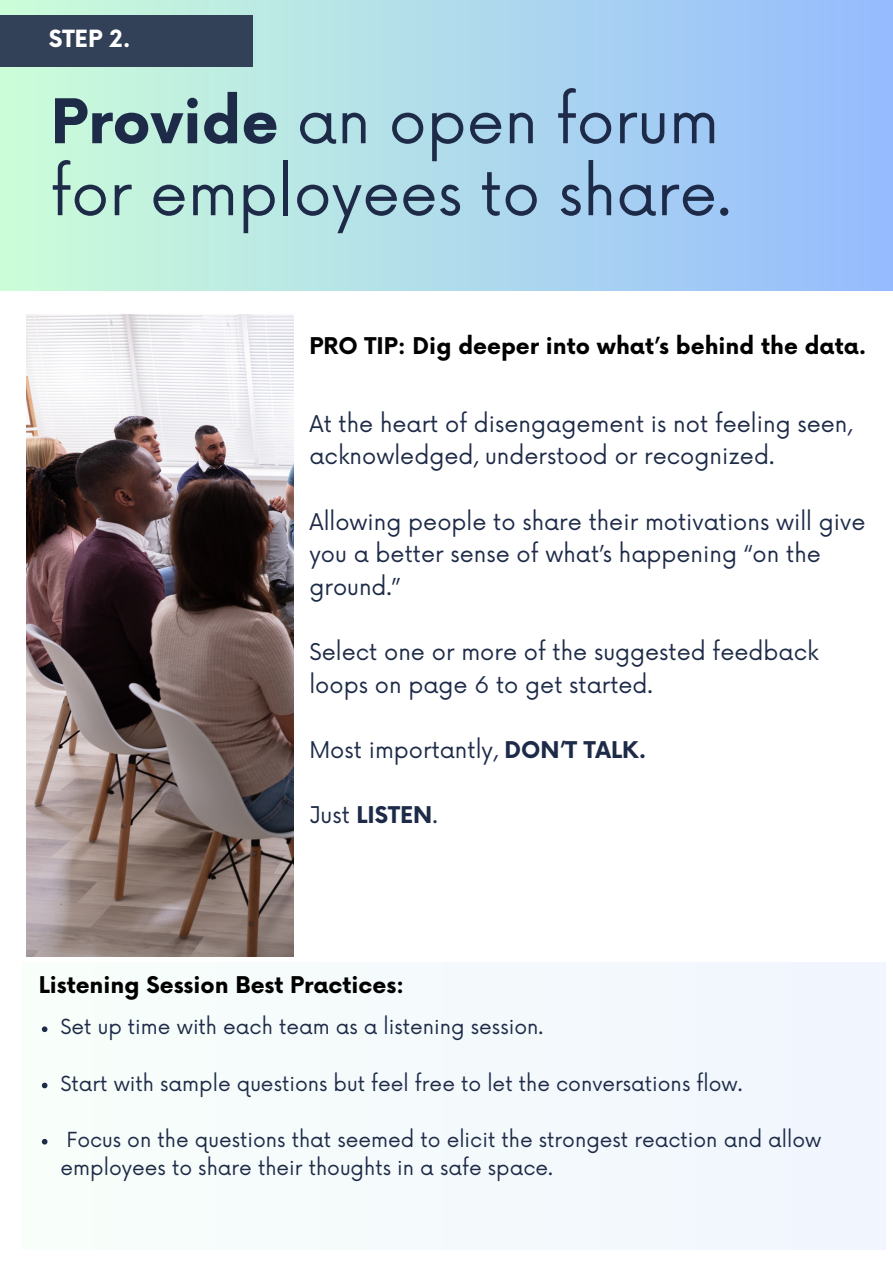
<style>
.page{position:relative;width:893px;height:1264px;background:#fff}
.page>*{position:absolute;margin:0;border:0;box-sizing:border-box;transform-origin:0 0}
.t1{font:60px/72px "Now";color:#1e2b48}
.t2{font:700 23.1px "Now";color:#fff}
.t3{font:22.5px/32.5px "Now";color:#1e2b48}
.t4{font:700 22.5px "Now";color:#000}
.t5{font:700 22.5px "Now";color:#1e2b48}
.t6{font:20.25px/28px "Now";color:#1e2b48}
.s1{font-weight:700}
.s2{font-weight:400}
</style>
<div class="page">
<div style="left:0;top:0;width:892px;height:291px;background:linear-gradient(to right,#cbfcd8,#96bbfe)"></div>
<div style="left:22px;top:962px;width:863px;height:286px;background:#f4fafc"></div>
<img style="left:26px;top:314px;width:268px;height:642px">
<div style="left:0;top:15px;width:253px;height:51px;background:#324158"></div>
<svg style="left:42px;top:1026px;width:5px;height:6px"></svg>
<svg style="left:42px;top:1082px;width:5px;height:6px"></svg>
<svg style="left:42px;top:1138px;width:5px;height:6px"></svg>
<p class="t2" style="left:49px;top:26px;width:83px">STEP 2.</p>
<p class="t1" style="left:51px;top:89px;width:682px"><span class="s1">Provide</span> an open forum for employees to share.</p>
<p class="t4" style="left:309px;top:333px;width:558px">PRO TIP: Dig deeper into what’s behind the data.</p>
<p class="t3" style="left:309px;top:408px;width:544px">At the heart of disengagement is not feeling seen, acknowledged, understood or recognized.</p>
<p class="t3" style="left:309px;top:506px;width:557px">Allowing people to share their motivations will give you a better sense of what’s happening “on the ground.”</p>
<p class="t3" style="left:309px;top:636px;width:510px">Select one or more of the suggested feedback loops on page 6 to get started.</p>
<p class="t3" style="left:309px;top:734px;width:338px">Most importantly, <span class="s1">DON’T TALK.</span></p>
<p class="t5" style="left:309px;top:802px;width:130px"><span class="s2">Just</span> LISTEN<span class="s2">.</span></p>
<p class="t4" style="left:39px;top:973px;width:367px">Listening Session Best Practices:</p>
<p class="t6" style="left:60px;top:1014px;width:484px">Set up time with each team as a listening session.</p>
<p class="t6" style="left:60px;top:1070px;width:683px">Start with sample questions but feel free to let the conversations flow.</p>
<p class="t6" style="left:60px;top:1126px;width:762px;text-indent:6px">Focus on the questions that seemed to elicit the strongest reaction and allow employees to share their thoughts in a safe space.</p>
</div>
